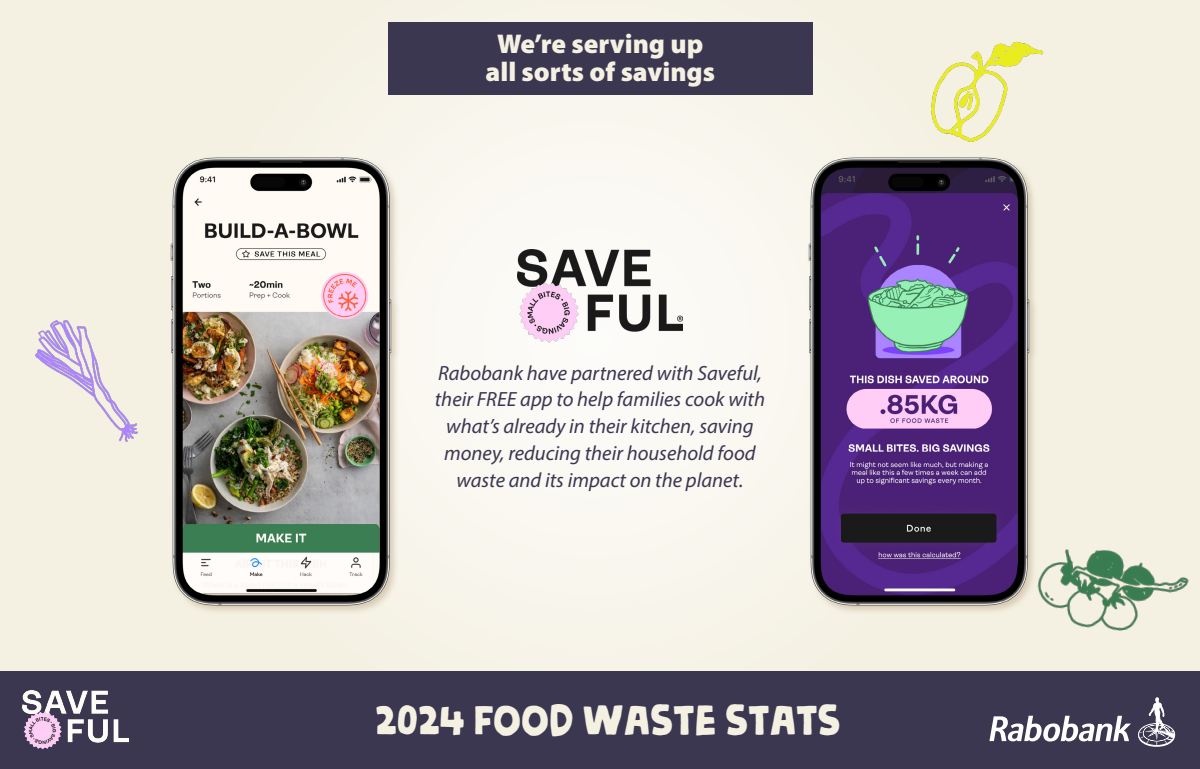
<style>
.page{position:relative;width:1200px;height:769px;background:#fff}
.page>*{position:absolute;margin:0;border:0;box-sizing:border-box;transform-origin:0 0}
.t1{font:43.75px "Nickname DEMO";color:#f5f1e2}
.t2{font:900 27.19px/28.2px "Myriad Pro";color:#f5f1e2;text-align:center}
.t3{font:italic 20.62px/26.8px "Myriad Pro";color:#3b3751;text-align:center}
</style>
<div class="page">
<div style="left:0;top:0;width:1200px;height:675px;background:#f5f1e2"></div>
<div style="left:401px;top:22px;width:412px;height:573px;background:#faf8f1"></div>
<div style="left:168px;top:155px;width:233px;height:460px;background:#cebea4;opacity:.75"></div>
<img style="left:170px;top:156px;width:222px;height:450px">
<div style="left:806px;top:155px;width:233px;height:460px;background:#cebea4;opacity:.75"></div>
<img style="left:808px;top:156px;width:222px;height:450px">
<img style="left:517px;top:249px;width:166px;height:98px">
<img style="left:931px;top:41px;width:113px;height:101px">
<img style="left:35px;top:311px;width:145px;height:133px">
<div style="left:388px;top:22px;width:424px;height:73px;background:#3b3751"></div>
<img style="left:1023px;top:509px;width:166px;height:122px">
<div style="left:0;top:671px;width:1200px;height:98px;background:#3b3751"></div>
<img style="left:22px;top:690px;width:107px;height:60px">
<svg style="left:989px;top:716px;width:142px;height:25px"></svg>
<svg style="left:1138px;top:697px;width:38px;height:49px"></svg>
<h2 class="t2" style="left:486px;top:29px;width:231px">We’re serving up all sorts of savings</h2>
<p class="t3" style="left:435px;top:359px;width:332px">Rabobank have partnered with Saveful, their FREE app to help families cook with what’s already in their kitchen, saving money, reducing their household food waste and its impact on the planet.</p>
<h1 class="t1" style="left:375px;top:691px;width:467px">2024 FOOD WASTE STATS</h1>
</div>
